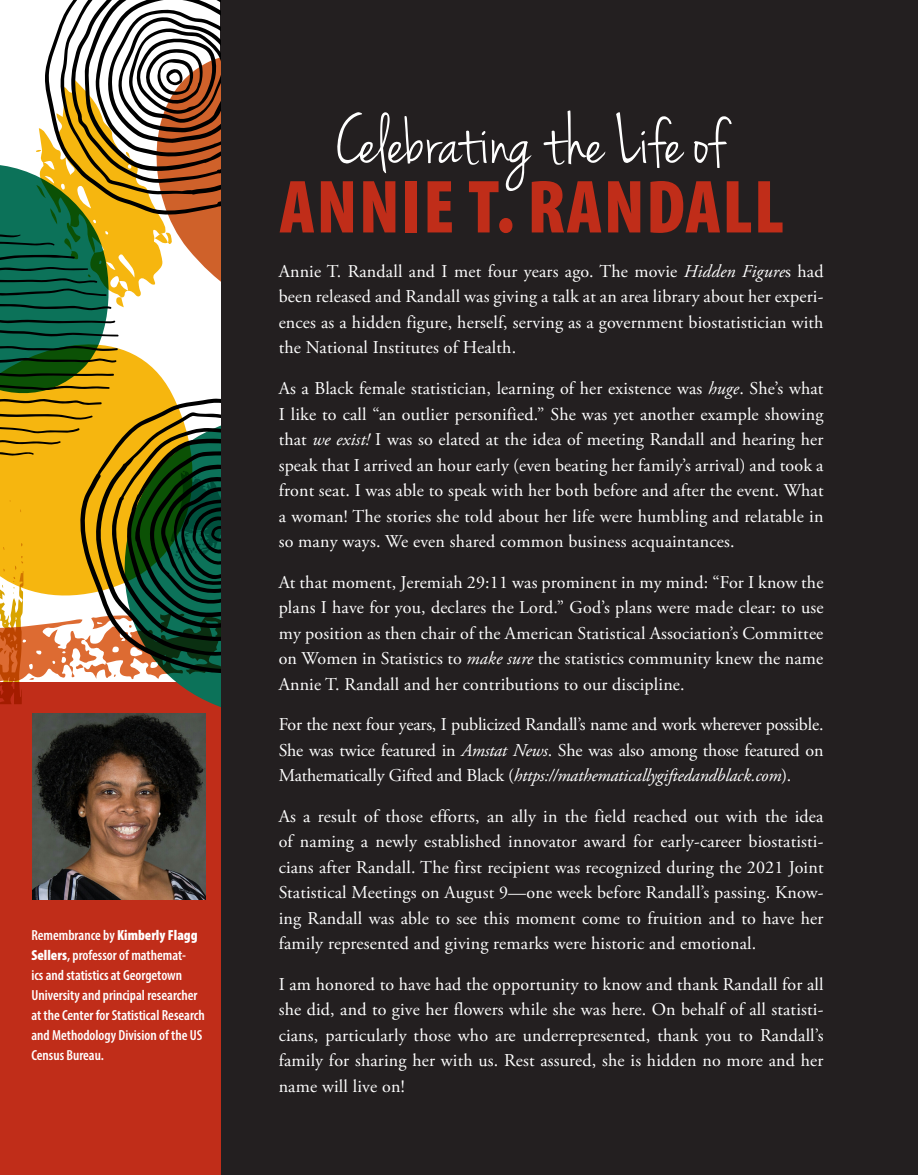
<style>
.page{position:relative;width:918px;height:1175px;background:#fff}
.page>*{position:absolute;margin:0;border:0;box-sizing:border-box;transform-origin:0 0}
.LIST_Section_Chapter{font:900 condensed 75.9px "Myriad Pro";letter-spacing:.02em;color:#c02d19}
.LIST_Section_Chapter-2{font:72.75px "Jenna Sue";color:#fff}
._3_1Blurb{font:18px/25.5px "Adobe Garamond Pro";letter-spacing:.01em;color:#fff;text-align:justify}
.LIST_Section_Chapter-3{font:600 condensed 14.55px/20px "Myriad Pro";color:#fff}
.s1{font-weight:900}
.s2{font-style:italic}
</style>
<div class="page">
<div style="left:220px;top:0;width:698px;height:1174px;background:#231f20"></div>
<div style="left:0;top:664px;width:220px;height:510px;background:#c02d19"></div>
<img style="left:32px;top:718px;width:173px;height:181px">
<svg style="left:0;top:0;width:220px;height:718px"></svg>
<p class="LIST_Section_Chapter-3" style="left:31px;top:925px;width:175px">Remembrance by <span class="s1">Kimberly Flagg<br>Sellers</span>, professor of mathemat-<br>ics and statistics at Georgetown<br>University and principal researcher at the Center for Statistical Research and Methodology Division of the US<br>Census Bureau.</p>
<p class="LIST_Section_Chapter-2" style="left:336px;top:100px;width:391px">Celebrating the Life of</p>
<p class="LIST_Section_Chapter" style="left:279px;top:158px;width:506px">ANNIE T. RANDALL</p>
<p class="_3_1Blurb" style="left:279px;top:259px;width:546px">Annie T. Randall and I met four years ago. The movie <span class="s2">Hidden Figure</span>s had been released and Randall was giving a talk at an area library about her experi&shy;ences as a hidden figure, herself, serving as a government biostatistician with the National Institutes of Health.</p>
<p class="_3_1Blurb" style="left:279px;top:376px;width:546px">As a Black female statistician, learning of her existence was <span class="s2">huge</span>. She’s what I like to call “an outlier personified.” She was yet another example showing that <span class="s2">we exist!</span> I was so elated at the idea of meeting Randall and hearing her speak that I arrived an hour early (even beating her family’s arrival) and took a front seat. I was able to speak with her both before and after the event. What a woman! The stories she told about her life were humbling and relatable in so many ways. We even shared common business acquaintances.</p>
<p class="_3_1Blurb" style="left:279px;top:570px;width:546px">At that moment, Jeremiah 29:11 was prominent in my mind: “For I know the plans I have for you, declares the Lord.” God’s plans were made clear: to use my position as then chair of the American Statistical Association’s Committee on Women in Statistics to <span class="s2">make sure</span> the statistics community knew the name Annie T. Randall and her contributions to our discipline.</p>
<p class="_3_1Blurb" style="left:279px;top:712px;width:546px">For the next four years, I publicized Randall’s name and work wherever possible.<br>She was twice featured in <span class="s2">Amstat News</span>. She was also among those featured on Mathematically Gifted and Black (<span class="s2">https://mathematicallygiftedandblack.com</span>).</p>
<p class="_3_1Blurb" style="left:279px;top:804px;width:546px">As a result of those efforts, an ally in the field reached out with the idea of naming a newly established innovator award for early-career biostatisti&shy;cians after Randall. The first recipient was recognized during the 2021 Joint Statistical Meetings on August 9—one week before Randall’s passing. Know&shy;ing Randall was able to see this moment come to fruition and to have her family represented and giving remarks were historic and emotional.</p>
<p class="_3_1Blurb" style="left:279px;top:972px;width:546px">I am honored to have had the opportunity to know and thank Randall for all she did, and to give her flowers while she was here. On behalf of all statisti&shy;cians, particularly those who are underrepresented, thank you to Randall’s family for sharing her with us. Rest assured, she is hidden no more and her name will live on!</p>
</div>
